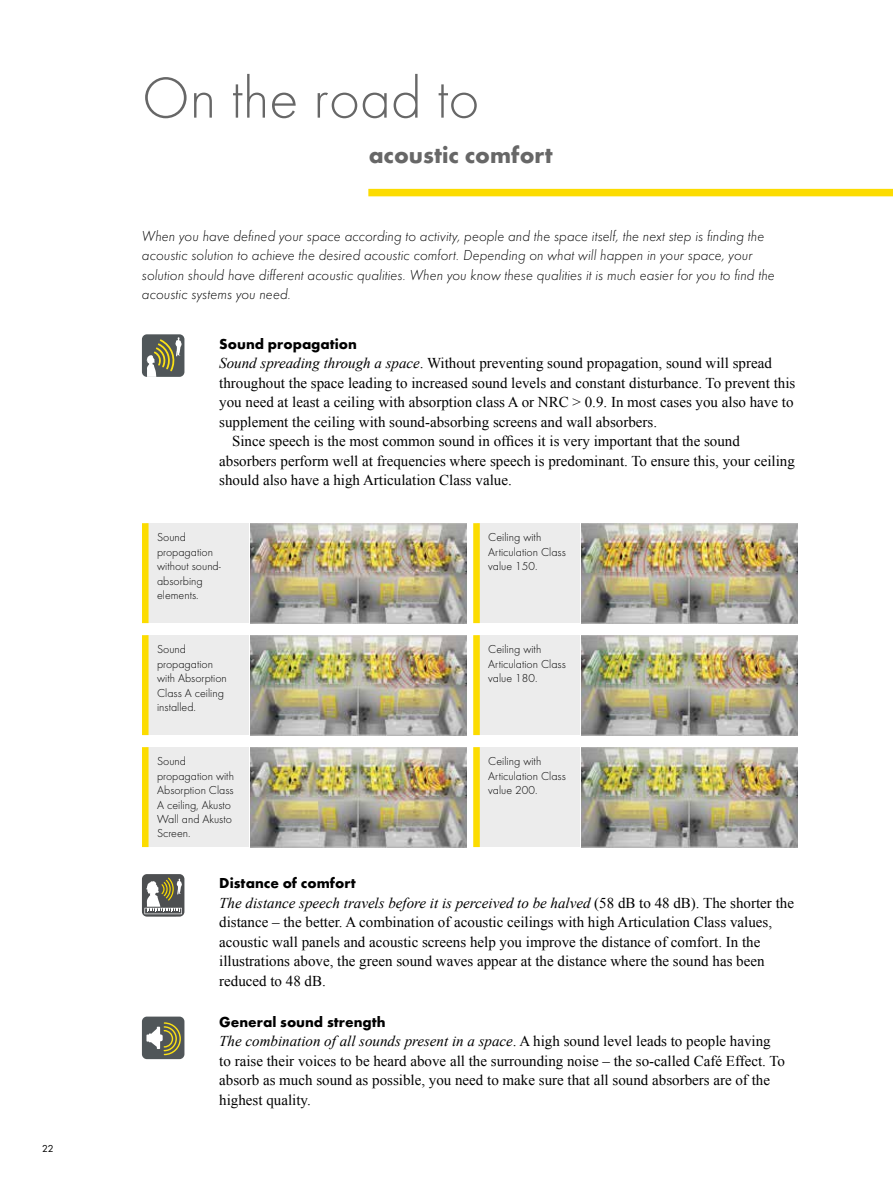
<style>
.page{position:relative;width:893px;height:1191px;background:#fff}
.page>*{position:absolute;margin:0;border:0;box-sizing:border-box;transform-origin:0 0}
.t1{font:300 60px "Futura";color:#676767}
.t2{font:700 24px "Futura";color:#676767}
.t3{font:15px/19.5px "Times New Roman";color:#000}
.t4{font:italic 300 15px/19.5px "Futura";color:#000}
.t5{font:700 15px "Futura";color:#000}
.t6{font:300 12px/14.4px "Futura";color:#000}
.t7{font:10.5px "Futura Boo";color:#000}
.s1{font-style:italic}
</style>
<div class="page">
<div style="left:368px;top:189px;width:525px;height:7px;background:#fcdc00"></div>
<img style="left:251px;top:523px;width:215px;height:100px">
<img style="left:251px;top:635px;width:215px;height:100px">
<img style="left:251px;top:747px;width:215px;height:100px">
<div style="left:146px;top:523px;width:103px;height:100px;background:#ececec"></div>
<div style="left:142px;top:523px;width:7px;height:100px;background:#fcdc00"></div>
<div style="left:146px;top:635px;width:103px;height:100px;background:#ececec"></div>
<div style="left:142px;top:635px;width:7px;height:100px;background:#fcdc00"></div>
<div style="left:146px;top:747px;width:103px;height:100px;background:#ececec"></div>
<div style="left:142px;top:747px;width:7px;height:100px;background:#fcdc00"></div>
<img style="left:582px;top:523px;width:215px;height:100px">
<img style="left:582px;top:635px;width:215px;height:100px">
<img style="left:582px;top:747px;width:215px;height:100px">
<div style="left:477px;top:523px;width:103px;height:100px;background:#ececec"></div>
<div style="left:473px;top:523px;width:7px;height:100px;background:#fcdc00"></div>
<div style="left:477px;top:635px;width:103px;height:100px;background:#ececec"></div>
<div style="left:473px;top:635px;width:7px;height:100px;background:#fcdc00"></div>
<div style="left:477px;top:747px;width:103px;height:100px;background:#ececec"></div>
<div style="left:473px;top:747px;width:7px;height:100px;background:#fcdc00"></div>
<div style="left:142px;top:334px;width:42px;height:43px;background:#505659;border-radius:5px"></div>
<svg style="left:147px;top:337px;width:35px;height:40px"></svg>
<div style="left:142px;top:1016px;width:42px;height:43px;background:#505659;border-radius:5px"></div>
<svg style="left:146px;top:1022px;width:35px;height:33px"></svg>
<div style="left:142px;top:874px;width:42px;height:42px;background:#4d4f51;border-radius:5px"></div>
<svg style="left:144px;top:877px;width:38px;height:39px"></svg>
<p class="t7" style="left:42px;top:1142px;width:13px">22</p>
<h1 class="t1" style="left:142px;top:64px;width:339px">On the road to</h1>
<h2 class="t2" style="left:369px;top:140px;width:186px">acoustic comfort</h2>
<p class="t4" style="left:142px;top:226px;width:634px">When you have defined your space according to activity, people and the space itself, the next step is finding the acoustic solution to achieve the desired acoustic comfort. Depending on what will happen in your space, your solution should have different acoustic qualities. When you know these qualities it is much easier for you to find the acoustic systems you need.</p>
<p class="t5" style="left:219px;top:334px;width:139px">Sound propagation</p>
<p class="t3" style="left:219px;top:353px;width:554px"><span class="s1">Sound spreading through a space</span>. Without preventing sound propagation, sound will spread</p>
<p class="t3" style="left:219px;top:373px;width:578px">throughout the space leading to increased sound levels and constant disturbance. To prevent this</p>
<p class="t3" style="left:219px;top:392px;width:576px">you need at least a ceiling with absorption class A or NRC &gt; 0.9. In most cases you also have to</p>
<p class="t3" style="left:219px;top:412px;width:439px">supplement the ceiling with sound-absorbing screens and wall absorbers.</p>
<p class="t3" style="left:232px;top:431px;width:509px">Since speech is the most common sound in offices it is very important that the sound</p>
<p class="t3" style="left:219px;top:451px;width:577px">absorbers perform well at frequencies where speech is predominant. To ensure this, your ceiling</p>
<p class="t3" style="left:219px;top:470px;width:294px">should also have a high Articulation Class value.</p>
<p class="t6" style="left:157px;top:530px;width:65px">Sound propagation without sound&shy;absorbing elements.</p>
<p class="t6" style="left:157px;top:642px;width:71px">Sound propagation with Absorption<br>Class A ceiling installed.</p>
<p class="t6" style="left:157px;top:754px;width:78px">Sound propagation with<br>Absorption Class<br>A ceiling, Akusto<br>Wall and Akusto<br>Screen.</p>
<p class="t6" style="left:488px;top:530px;width:79px">Ceiling with<br>Articulation Class value 150.</p>
<p class="t6" style="left:488px;top:642px;width:79px">Ceiling with<br>Articulation Class value 180.</p>
<p class="t6" style="left:488px;top:754px;width:79px">Ceiling with<br>Articulation Class value 200.</p>
<p class="t5" style="left:219px;top:874px;width:138px">Distance of comfort</p>
<p class="t3" style="left:219px;top:893px;width:576px"><span class="s1">The distance speech travels before it is perceived to be halved</span> (58 dB to 48 dB). The shorter the distance – the better. A combination of acoustic ceilings with high Articulation Class values, acoustic wall panels and acoustic screens help you improve the distance of comfort. In the illustrations above, the green sound waves appear at the distance where the sound has been reduced to 48 dB.</p>
<p class="t5" style="left:219px;top:1012px;width:168px">General sound strength</p>
<p class="t3" style="left:219px;top:1031px;width:567px"><span class="s1">The combination of all sounds present in a space</span>. A high sound level leads to people having to raise their voices to be heard above all the surrounding noise – the so-called Café Effect. To absorb as much sound as possible, you need to make sure that all sound absorbers are of the highest quality.</p>
</div>
